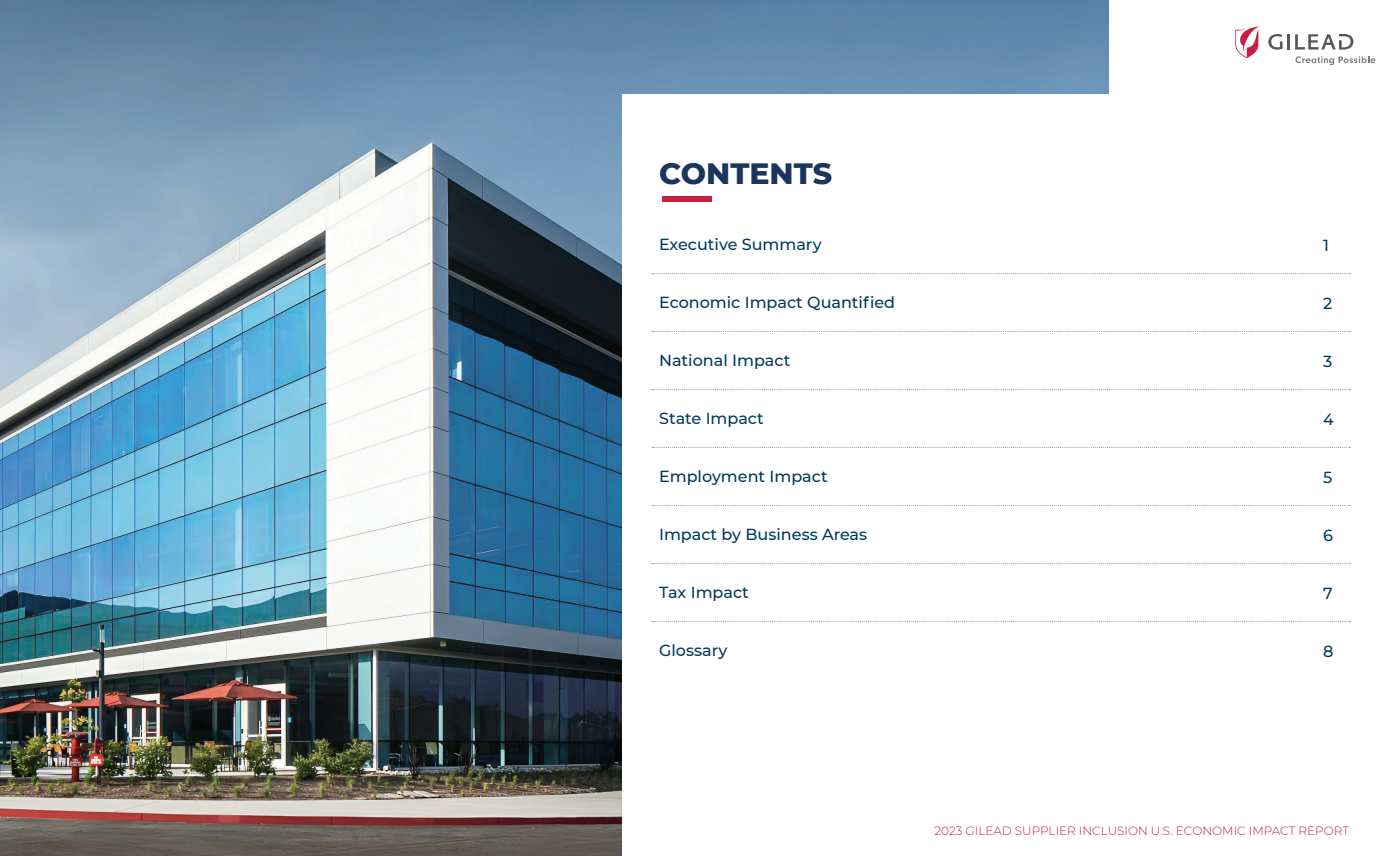
<style>
.page{position:relative;width:1400px;height:856px;background:#fff}
.page>*{position:absolute;margin:0;border:0;box-sizing:border-box;transform-origin:0 0}
.t1{font:800 30px "Montserrat";color:#1a365f}
.t2{font:500 16px "Montserrat";color:#023b5a}
.t3{font:300 12px "Montserrat";color:#c61f40}
</style>
<div class="page">
<img style="left:0;top:0;width:1108px;height:856px">
<div style="left:622px;top:95px;width:778px;height:761px;background:#fff"></div>
<svg style="left:652px;top:389px;width:698px;height:1px"></svg>
<svg style="left:652px;top:447px;width:698px;height:1px"></svg>
<svg style="left:652px;top:505px;width:698px;height:1px"></svg>
<svg style="left:652px;top:563px;width:698px;height:1px"></svg>
<svg style="left:652px;top:621px;width:698px;height:1px"></svg>
<svg style="left:652px;top:273px;width:698px;height:1px"></svg>
<svg style="left:652px;top:331px;width:698px;height:1px"></svg>
<div style="left:662px;top:196px;width:50px;height:6px;background:#c61f40"></div>
<svg style="left:1268px;top:34px;width:15px;height:16px"></svg>
<hr style="left:1287px;top:34px;width:3px;height:16px;background:#55575b">
<svg style="left:1295px;top:34px;width:58px;height:16px"></svg>
<svg style="left:1235px;top:26px;width:25px;height:32px"></svg>
<svg style="left:1295px;top:56px;width:80px;height:9px"></svg>
<h1 class="t1" style="left:659px;top:151px;width:175px">CONTENTS</h1>
<p class="t2" style="left:659px;top:233px;width:164px">Executive Summary</p>
<p class="t2" style="left:1323px;top:234px;width:7px">1</p>
<p class="t2" style="left:659px;top:291px;width:238px">Economic Impact Quantified</p>
<p class="t2" style="left:1323px;top:292px;width:11px">2</p>
<p class="t2" style="left:659px;top:349px;width:133px">National Impact</p>
<p class="t2" style="left:1323px;top:350px;width:11px">3</p>
<p class="t2" style="left:659px;top:408px;width:106px">State Impact</p>
<p class="t2" style="left:1323px;top:408px;width:12px">4</p>
<p class="t2" style="left:659px;top:465px;width:170px">Employment Impact</p>
<p class="t2" style="left:1323px;top:466px;width:11px">5</p>
<p class="t2" style="left:659px;top:523px;width:210px">Impact by Business Areas</p>
<p class="t2" style="left:1323px;top:524px;width:11px">6</p>
<p class="t2" style="left:659px;top:581px;width:91px">Tax Impact</p>
<p class="t2" style="left:1323px;top:582px;width:11px">7</p>
<p class="t2" style="left:659px;top:639px;width:70px">Glossary</p>
<p class="t2" style="left:1323px;top:640px;width:12px">8</p>
<p class="t3" style="left:934px;top:822px;width:416px">2023 GILEAD SUPPLIER INCLUSION U.S. ECONOMIC IMPACT REPORT</p>
</div>
